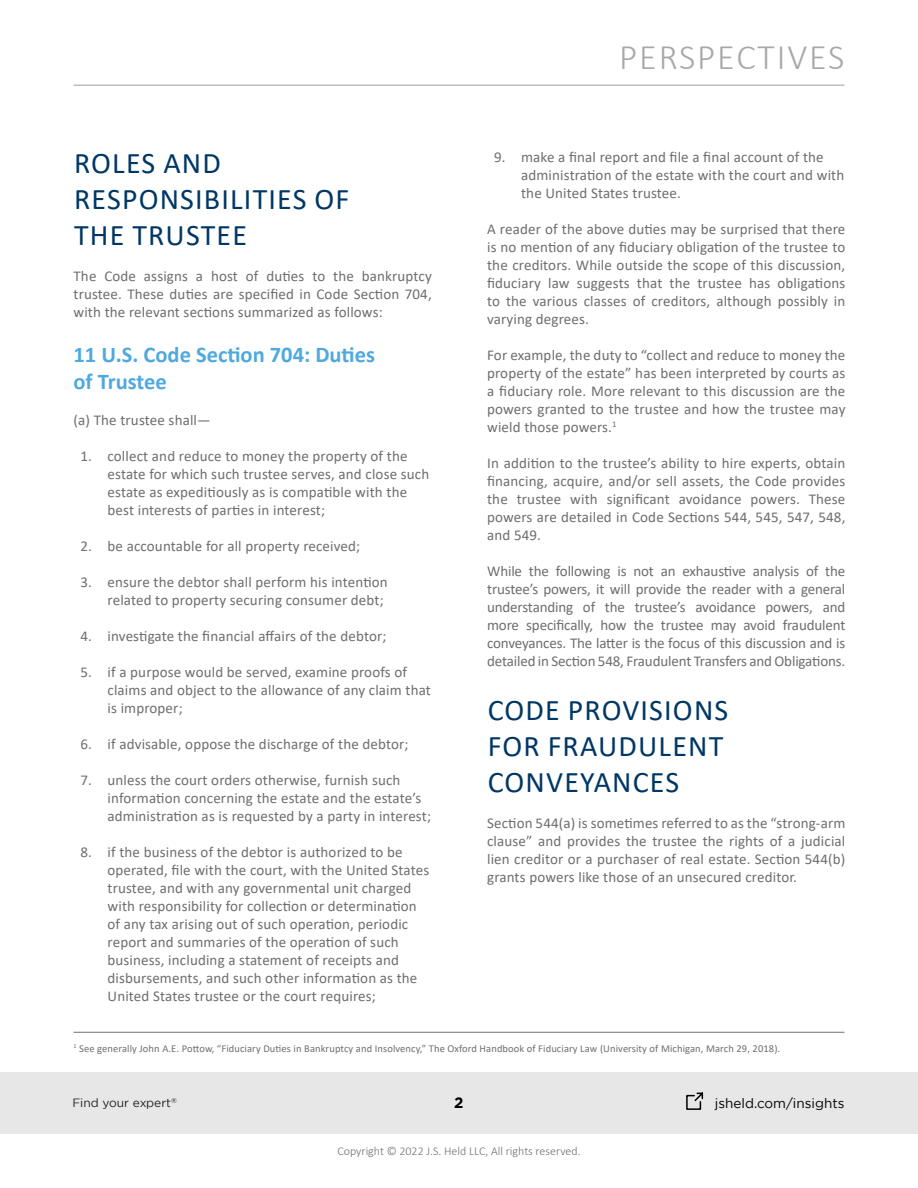
<style>
.page{position:relative;width:918px;height:1188px;background:#fff}
.page>*{position:absolute;margin:0;border:0;box-sizing:border-box;transform-origin:0 0}
.t1{font:300 36px "Calibri";letter-spacing:.05em;color:#a6a8aa}
.t2{font:30px/36px "Calibri";letter-spacing:.04em;color:#003764}
.t3{font:700 22.5px/27px "Calibri";color:#4fa9df}
.t4{font:15px/18px "Calibri";letter-spacing:.01em;color:#6d6e70;text-align:justify}
.t5{font:700 15px "Gotham";color:#000}
.t6{font:13.5px "Gotham";color:#000}
.t7{font:300 12px "Calibri";color:#6e6f71}
.t8{font:12px "Gotham";color:#241f21}
.t9{font:10.5px "Calibri";letter-spacing:.01em;color:#6e6f71}
.t10{font:7.05px "Gotham";color:#241f21}
</style>
<div class="page">
<div style="left:0;top:1072px;width:918px;height:62px;background:#e7e7e7"></div>
<hr style="left:74px;top:85px;width:770px;height:1px;background:#a6a8ab">
<svg style="left:686px;top:1092px;width:18px;height:18px"></svg>
<hr style="left:74px;top:1032px;width:770px;height:1px;background:#6e6f71">
<h2 class="t2" style="left:74px;top:144px;width:277px">ROLES AND<br>RESPONSIBILITIES OF<br>THE TRUSTEE</h2>
<p class="t4" style="left:74px;top:267px;width:360px">The Code assigns a host of duties to the bankruptcy trustee. These duties are specified in Code Section 704, with the relevant sections summarized as follows:</p>
<h3 class="t3" style="left:74px;top:341px;width:303px">11 U.S. Code Section 704: Duties of Trustee</h3>
<p class="t4" style="left:74px;top:411px;width:139px">(a) The trustee shall—</p>
<p class="t4" style="left:108px;top:447px;width:323px;text-align:left;text-indent:-27px">1. collect and reduce to money the property of the estate for which such trustee serves, and close such estate as expeditiously as is compatible with the best interests of parties in interest;</p>
<p class="t4" style="left:81px;top:537px;width:281px">2. be accountable for all property received;</p>
<p class="t4" style="left:81px;top:573px;width:309px;text-align:right">3. ensure the debtor shall perform his intention related to property securing consumer debt;</p>
<p class="t4" style="left:81px;top:627px;width:308px">4. investigate the financial affairs of the debtor;</p>
<p class="t4" style="left:108px;top:663px;width:325px;text-align:left;text-indent:-27px">5. if a purpose would be served, examine proofs of claims and object to the allowance of any claim that is improper;</p>
<p class="t4" style="left:81px;top:735px;width:330px">6. if advisable, oppose the discharge of the debtor;</p>
<p class="t4" style="left:108px;top:771px;width:325px;text-align:left;text-indent:-27px">7. unless the court orders otherwise, furnish such information concerning the estate and the estate’s administration as is requested by a party in interest;</p>
<p class="t4" style="left:108px;top:843px;width:323px;text-align:left;text-indent:-27px">8. if the business of the debtor is authorized to be operated, file with the court, with the United States trustee, and with any governmental unit charged with responsibility for collection or determination of any tax arising out of such operation, periodic report and summaries of the operation of such business, including a statement of receipts and disbursements, and such other information as the United States trustee or the court requires;</p>
<h1 class="t1" style="left:619px;top:35px;width:227px">PERSPECTIVES</h1>
<p class="t4" style="left:521px;top:148px;width:325px;text-align:left;text-indent:-27px">9. make a final report and file a final account of the administration of the estate with the court and with the United States trustee.</p>
<p class="t4" style="left:487px;top:220px;width:360px">A reader of the above duties may be surprised that there is no mention of any fiduciary obligation of the trustee to the creditors. While outside the scope of this discussion, fiduciary law suggests that the trustee has obligations to the various classes of creditors, although possibly in varying degrees.</p>
<p class="t4" style="left:487px;top:346px;width:360px">For example, the duty to “collect and reduce to money the property of the estate” has been interpreted by courts as a fiduciary role. More relevant to this discussion are the powers granted to the trustee and how the trustee may wield those powers.<sup>1</sup></p>
<p class="t4" style="left:487px;top:454px;width:360px">In addition to the trustee’s ability to hire experts, obtain financing, acquire, and/or sell assets, the Code provides the trustee with significant avoidance powers. These powers are detailed in Code Sections 544, 545, 547, 548, and 549.</p>
<p class="t4" style="left:487px;top:562px;width:360px">While the following is not an exhaustive analysis of the trustee’s powers, it will provide the reader with a general understanding of the trustee’s avoidance powers, and more specifically, how the trustee may avoid fraudulent conveyances. The latter is the focus of this discussion and is detailed in Section 548, Fraudulent Transfers and Obligations.</p>
<h2 class="t2" style="left:488px;top:691px;width:242px">CODE PROVISIONS<br>FOR FRAUDULENT<br>CONVEYANCES</h2>
<p class="t4" style="left:487px;top:814px;width:360px">Section 544(a) is sometimes referred to as the “strong-arm clause” and provides the trustee the rights of a judicial lien creditor or a purchaser of real estate. Section 544(b) grants powers like those of an unsecured creditor.</p>
<p class="t9" style="left:74px;top:1041px;width:708px"><sup>1</sup> See generally John A.E. Pottow, “Fiduciary Duties in Bankruptcy and Insolvency,” The Oxford Handbook of Fiduciary Law (University of Michigan, March 29, 2018).</p>
<p class="t8" style="left:72px;top:1096px;width:100px">Find your expert</p>
<p class="t5" style="left:454px;top:1093px;width:11px">2</p>
<p class="t6" style="left:715px;top:1095px;width:131px">jsheld.com/insights</p>
<p class="t10" style="left:171px;top:1096px;width:7px">®</p>
<p class="t7" style="left:337px;top:1144px;width:245px">Copyright © 2022 J.S. Held LLC, All rights reserved.</p>
</div>
